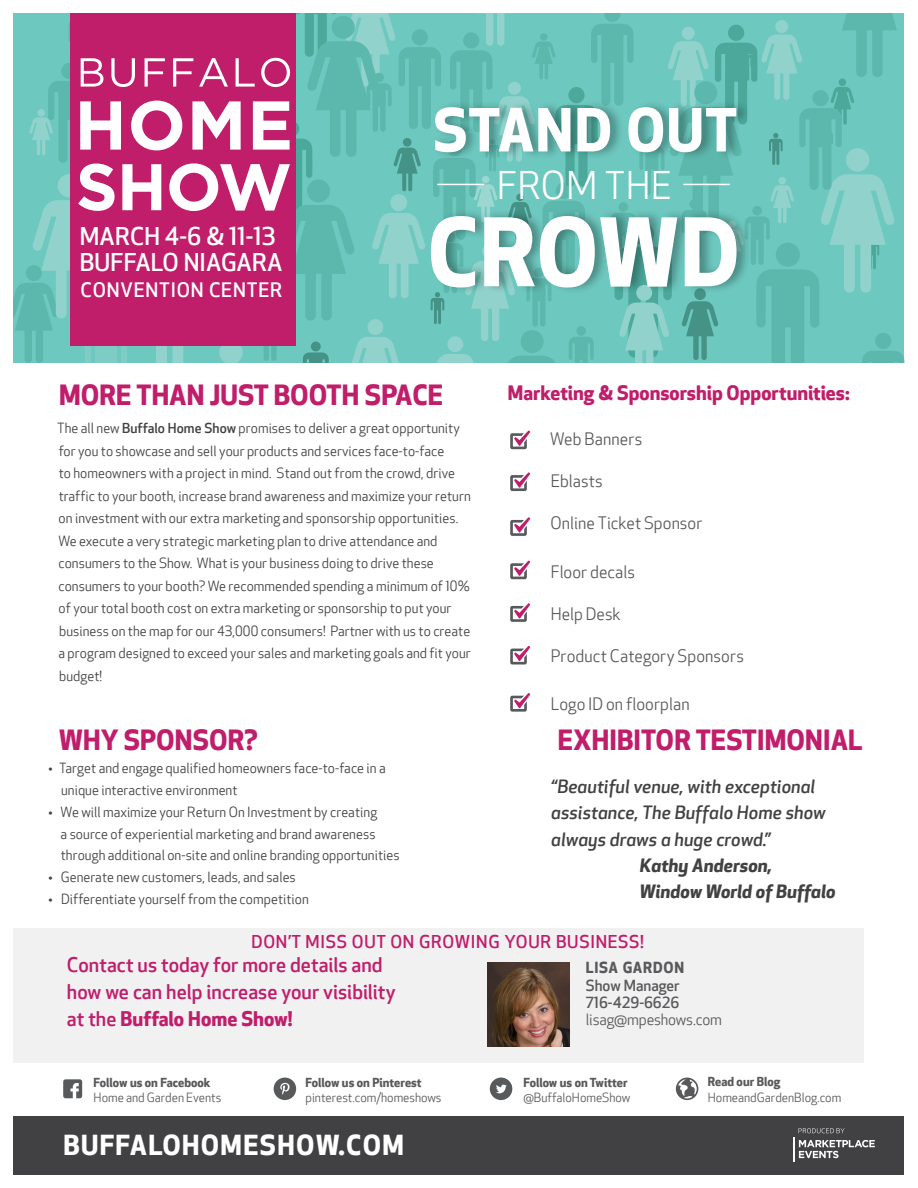
<style>
.page{position:relative;width:918px;height:1188px;background:#fff}
.page>*{position:absolute;margin:0;border:0;box-sizing:border-box;transform-origin:0 0}
.t1{font:700 91.95px "Apex New";letter-spacing:.005em;color:#fff}
.t2{font:700 57.9px "Apex New";letter-spacing:.02em;color:#fff}
.t3{font:36.6px "Apex New";letter-spacing:.015em;color:#fff}
.t4{font:700 27.3px "Apex New";letter-spacing:.005em;color:#c01d6a}
.t5{font:700 27px "Apex New";letter-spacing:.05em;color:#fff}
.t6{font:500 24px/26.1px "Apex New";letter-spacing:.005em;color:#fff}
.t7{font:500 19.8px/27px "Apex New";color:#c01d6a}
.t8{font:700 19.5px "Apex New";color:#c01d6a}
.t9{font:500 19.5px "Apex New";letter-spacing:.04em;color:#fff}
.t10{font:italic 500 18px/26.1px "Apex New";letter-spacing:.005em;color:#414042}
.t11{font:italic 700 18px/26.1px "Apex New";letter-spacing:.005em;color:#414042}
.t12{font:500 17.4px "Apex New";letter-spacing:.04em;color:#c01d6a}
.t13{font:16.5px "Apex New";letter-spacing:.005em;color:#58595b}
.t14{font:500 15px/17.2px "Apex New";color:#58595b}
.t15{font:15px "Apex New";letter-spacing:-.01em;color:#58595b}
.t16{font:700 15px "Apex New";letter-spacing:.05em;color:#58595b}
.t17{font:13.5px/22.5px "Apex New";letter-spacing:.005em;color:#414042}
.t18{font:12.15px "Apex New";color:#58595b}
.t19{font:700 12.15px "Apex New";color:#58595b}
.s1{font-weight:500}
.s2{font-family:"Myriad Pro";font-size:15px}
.s3{font-weight:700}
</style>
<div class="page">
<svg style="left:14px;top:14px;width:890px;height:349px;background:#879eaa"></svg>
<div style="left:434px;top:100px;width:317px;height:60px;background:#000;opacity:.3"></div>
<div style="left:429px;top:209px;width:323px;height:86px;background:#000;opacity:.3"></div>
<hr style="left:683px;top:184px;width:47px;height:1px;background:#fff">
<hr style="left:437px;top:184px;width:47px;height:1px;background:#fff">
<svg style="left:510px;top:431px;width:20px;height:18px"></svg>
<svg style="left:510px;top:472px;width:20px;height:19px"></svg>
<svg style="left:510px;top:517px;width:20px;height:19px"></svg>
<svg style="left:510px;top:561px;width:20px;height:18px"></svg>
<svg style="left:510px;top:603px;width:20px;height:19px"></svg>
<svg style="left:510px;top:646px;width:20px;height:19px"></svg>
<svg style="left:510px;top:693px;width:20px;height:19px"></svg>
<div style="left:14px;top:928px;width:850px;height:134px;background:#f1f1f2"></div>
<svg style="left:63px;top:1079px;width:19px;height:19px"></svg>
<svg style="left:490px;top:1078px;width:22px;height:22px"></svg>
<svg style="left:676px;top:1078px;width:22px;height:22px"></svg>
<svg style="left:274px;top:1078px;width:22px;height:22px"></svg>
<div style="left:14px;top:1116px;width:890px;height:59px;background:#414042"></div>
<svg style="left:794px;top:1128px;width:81px;height:33px"></svg>
<img style="left:488px;top:962px;width:82px;height:85px">
<h2 class="t2" style="left:433px;top:96px;width:306px">STAND OUT</h2>
<h3 class="t6" style="left:80px;top:224px;width:204px">MARCH 4-6 &amp; 11-13<br>BUFFALO NIAGARA</h3>
<h3 class="t9" style="left:81px;top:279px;width:203px">CONVENTION CENTER</h3>
<h3 class="t3" style="left:497px;top:165px;width:176px">FROM THE</h3>
<h1 class="t1" style="left:427px;top:198px;width:314px">CROWD</h1>
<h3 class="t4" style="left:59px;top:379px;width:385px">MORE THAN JUST BOOTH SPACE</h3>
<p class="t17" style="left:57px;top:418px;width:415px">The all new <span class="s1">Buffalo Home Show</span> promises to deliver a great opportunity for you to showcase and sell your products and services face-to-face<br>to homeowners with a project in mind. Stand out from the crowd, drive traffic to your booth, increase brand awareness and maximize your return on investment with our extra marketing and sponsorship opportunities.<br>We execute a very strategic marketing plan to drive attendance and consumers to the Show. What is your business doing to drive these consumers to your booth? We recommended spending a minimum of 10% of your total booth cost on extra marketing or sponsorship to put your business on the map for our 43,000 consumers! Partner with us to create a program designed to exceed your sales and marketing goals and fit your budget!</p>
<p class="t13" style="left:550px;top:430px;width:94px">Web Banners</p>
<h3 class="t8" style="left:508px;top:382px;width:343px">Marketing &amp; Sponsorship Opportunities:</h3>
<p class="t13" style="left:551px;top:472px;width:54px">Eblasts</p>
<p class="t13" style="left:551px;top:514px;width:153px">Online Ticket Sponsor</p>
<p class="t13" style="left:551px;top:562px;width:86px">Floor decals</p>
<p class="t13" style="left:551px;top:604px;width:72px">Help Desk</p>
<p class="t13" style="left:551px;top:646px;width:195px">Product Category Sponsors</p>
<p class="t13" style="left:551px;top:695px;width:140px">Logo ID on floorplan</p>
<h3 class="t4" style="left:59px;top:724px;width:200px">WHY SPONSOR?</h3>
<h3 class="t4" style="left:558px;top:724px;width:306px">EXHIBITOR TESTIMONIAL</h3>
<h3 class="t10" style="left:551px;top:774px;width:276px">“Beautiful venue, with exceptional assistance, The Buffalo Home show always draws a huge crowd.”</h3>
<h3 class="t11" style="left:639px;top:853px;width:198px">Kathy Anderson,<br>Window World of Buffalo</h3>
<p class="t17" style="left:61px;top:758px;width:326px;line-height:21.8px;text-indent:-13px"><span class="s2">•</span> Target and engage qualified homeowners face-to-face in a unique interactive environment</p>
<p class="t17" style="left:61px;top:802px;width:341px;line-height:21.8px;text-indent:-12px"><span class="s2">•</span> We will maximize your Return On Investment by creating<br>a source of experiential marketing and brand awareness through additional on-site and online branding opportunities</p>
<p class="t17" style="left:48px;top:866px;width:249px"><span class="s2">•</span> Generate new customers, leads, and sales</p>
<p class="t17" style="left:48px;top:888px;width:262px"><span class="s2">•</span> Differentiate yourself from the competition</p>
<p class="t12" style="left:252px;top:932px;width:394px">DON’T MISS OUT ON GROWING YOUR BUSINESS!</p>
<p class="t16" style="left:586px;top:959px;width:100px">LISA GARDON</p>
<p class="t14" style="left:586px;top:977px;width:95px">Show Manager<br>716-429-6626</p>
<p class="t15" style="left:586px;top:1012px;width:138px">lisag@mpeshows.com</p>
<h3 class="t7" style="left:67px;top:952px;width:330px">Contact us today for more details and how we can help increase your visibility at the <span class="s3">Buffalo Home Show!</span></h3>
<p class="t19" style="left:306px;top:1075px;width:118px">Follow us on Pinterest</p>
<p class="t18" style="left:306px;top:1091px;width:138px">pinterest.com/homeshows</p>
<h3 class="t5" style="left:63px;top:1129px;width:342px">BUFFALOHOMESHOW.COM</h3>
<p class="t19" style="left:94px;top:1075px;width:118px">Follow us on Facebook</p>
<p class="t18" style="left:94px;top:1091px;width:129px">Home and Garden Events</p>
<p class="t19" style="left:523px;top:1075px;width:106px">Follow us on Twitter</p>
<p class="t18" style="left:523px;top:1091px;width:109px">@BuffaloHomeShow</p>
<p class="t19" style="left:708px;top:1075px;width:74px">Read our Blog</p>
<p class="t18" style="left:708px;top:1091px;width:135px">HomeandGardenBlog.com</p>
</div>
